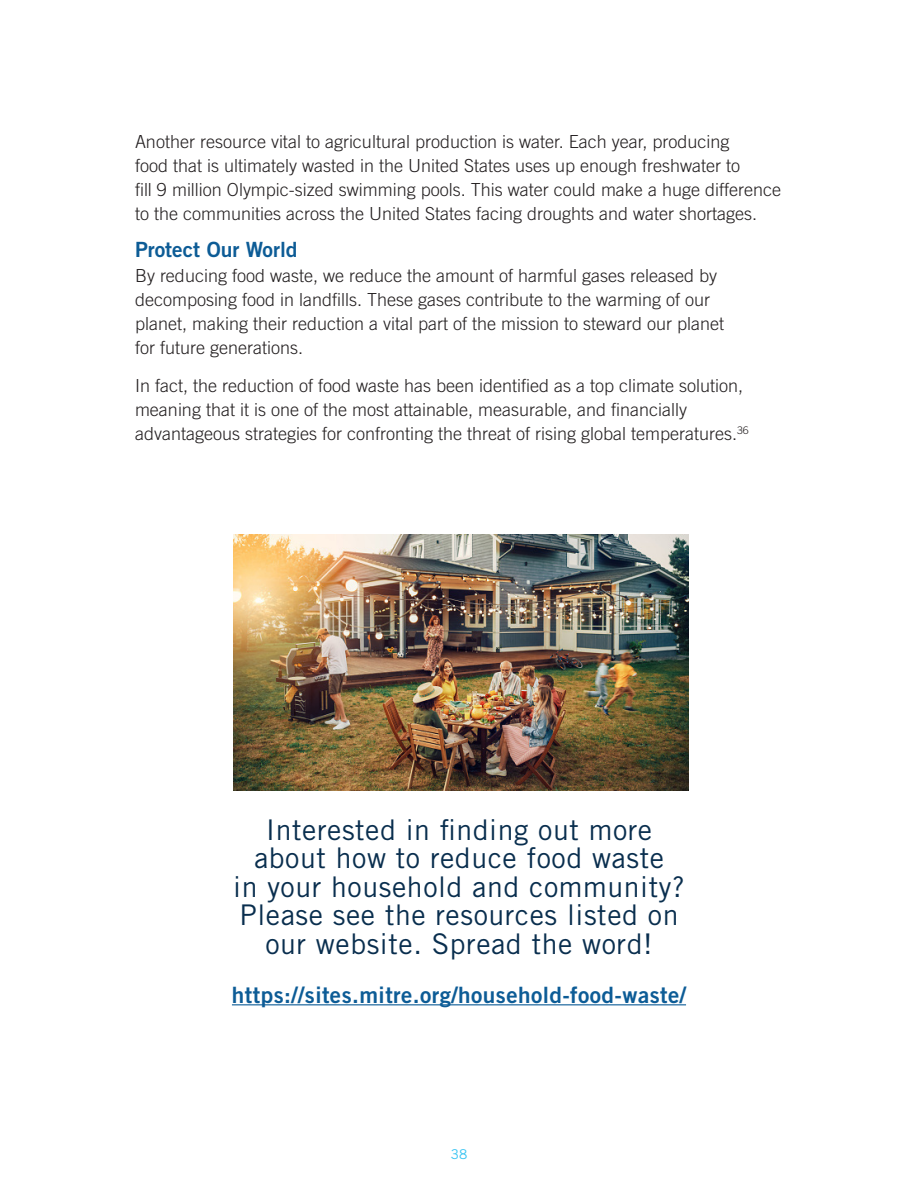
<style>
.page{position:relative;width:918px;height:1188px;background:#fff}
.page>*{position:absolute;margin:0;border:0;box-sizing:border-box;transform-origin:0 0}
.B1__P1_Headers{font:28.5px/28.5px "Trade Gothic LT Pro";letter-spacing:.02em;color:#092e4e;text-align:center}
.B1__P1_Headers-2{font:22.5px "Trade Gothic LT Pro Bd 2";letter-spacing:.02em;color:#0d5c96}
.B5__Regular_Text{font:21px "Trade Gothic LT Pro Bd 2";color:#0d5c96}
.B5__Regular_Text-2{font:300 18px/24px "Trade Gothic LT Pro";color:#231f20}
.t1{font:13.5px "Trade Gothic LT Pro";color:#3ac4f2}
</style>
<div class="page">
<hr style="left:232px;top:1004px;width:454px;height:1px;background:#0d5c96">
<img style="left:233px;top:534px;width:455px;height:256px">
<p class="B5__Regular_Text-2" style="left:135px;top:129px;width:648px">Another resource vital to agricultural production is water. Each year, producing<br>food that is ultimately wasted in the United States uses up enough freshwater to<br>fill 9 million Olympic-sized swimming pools. This water could make a huge difference to the communities across the United States facing droughts and water shortages.</p>
<p class="B5__Regular_Text" style="left:135px;top:237px;width:164px">Protect Our World</p>
<p class="B5__Regular_Text-2" style="left:135px;top:264px;width:591px">By reducing food waste, we reduce the amount of harmful gases released by decomposing food in landfills. These gases contribute to the warming of our planet, making their reduction a vital part of the mission to steward our planet for future generations.</p>
<p class="B5__Regular_Text-2" style="left:135px;top:373px;width:615px">In fact, the reduction of food waste has been identified as a top climate solution, meaning that it is one of the most attainable, measurable, and financially advantageous strategies for confronting the threat of rising global temperatures.<sup>36</sup></p>
<p class="B1__P1_Headers" style="left:233px;top:815px;width:453px">Interested in finding out more about how to reduce food waste<br>in your household and community?<br>Please see the resources listed on our website. Spread the word!</p>
<p class="B1__P1_Headers-2" style="left:232px;top:981px;width:456px">https://sites.mitre.org/household-food-waste/</p>
<p class="t1" style="left:451px;top:1146px;width:18px">38</p>
</div>
